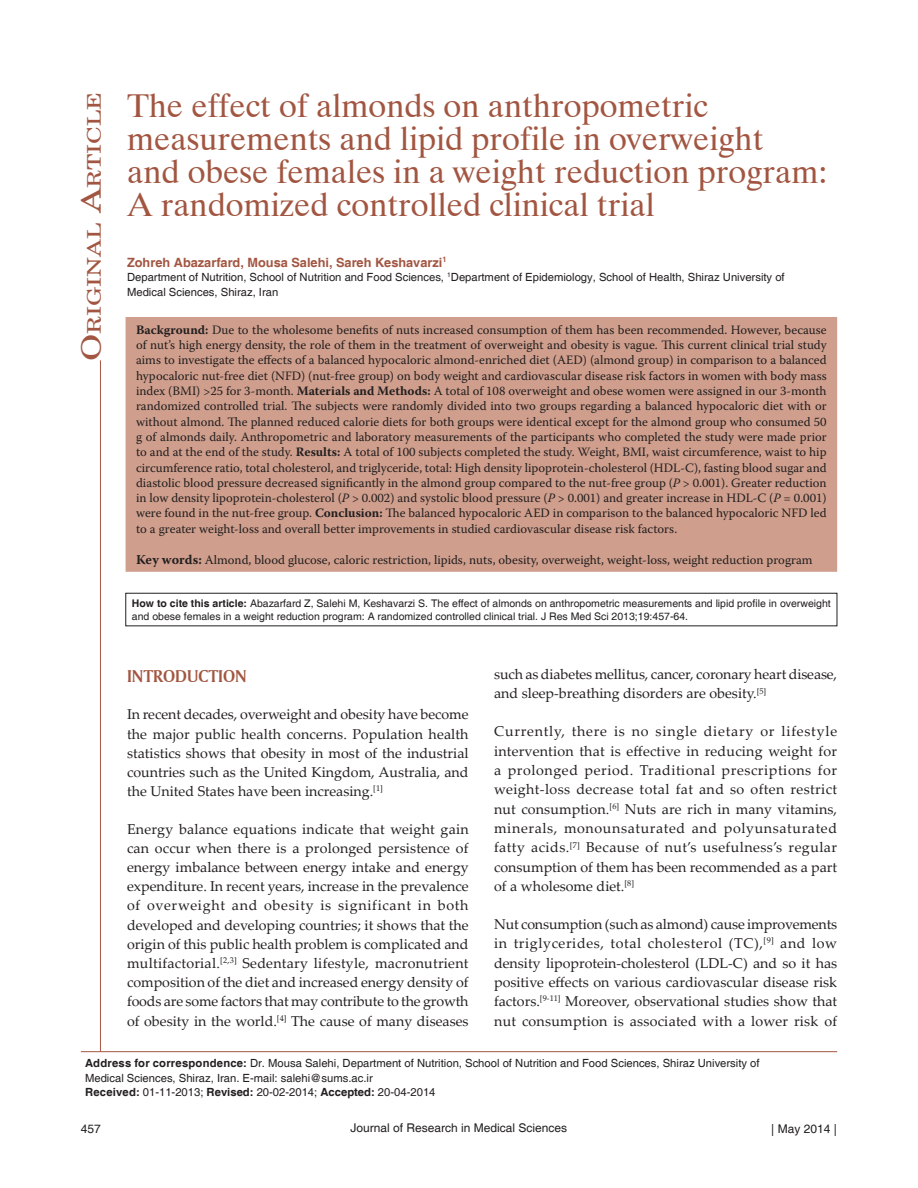
<style>
.page{position:relative;width:918px;height:1188px;background:#fff}
.page>*{position:absolute;margin:0;border:0;box-sizing:border-box;transform-origin:0 0}
.t1{font:33px/33px "Dutch 801 BT";color:#a25641}
.t2{font:18.9px "New Century Schlbk";color:#a25641;scale:1.3 1}
.t3{font:18px "Amerigo BT Bold A";color:#a25641}
.t4{font:14.25px/19.4px "Palatino Linotype";color:#231f20;text-align:justify}
.t5{font:12.75px/15.3px "Warnock Pro";color:#231f20;text-align:justify}
.t6{font:700 12.75px "Helvetica";color:#a25641}
.t7{font:12px "Helvetica";color:#231f20}
.t8{font:11.25px/14.5px "Helvetica";color:#231f20}
.t9{font:10.5px/12.6px "Helvetica";color:#231f20}
.s1{font-size:27px}
.s2{font-weight:700}
.s3{font-style:italic}
.s4{font-weight:700;font-size:13.5px}
</style>
<div class="page">
<div style="left:126px;top:318px;width:710px;height:253px;background:#cf9e8c"></div>
<div style="left:126px;top:317px;width:711px;height:255px;border:2px solid #cf9e8c"></div>
<hr style="left:81px;top:1051px;width:756px;height:1px;background:#a25641">
<hr style="left:100px;top:360px;width:1px;height:692px;background:#a25641">
<div style="left:126px;top:593px;width:711px;height:33px;border:1px solid #231f20"></div>
<h2 class="t2" style="left:82px;top:361px;width:209px;rotate:-90deg"><span class="s1">O</span>RIGINAL <span class="s1">A</span>RTICLE</h2>
<h1 class="t1" style="left:127px;top:89px;width:702px">The effect of almonds on anthropometric measurements and lipid profile in overweight<br>and obese females in a weight reduction program:<br>A randomized controlled clinical trial</h1>
<p class="t6" style="left:127px;top:255px;width:321px">Zohreh Abazarfard, Mousa Salehi, Sareh Keshavarzi<sup>1</sup></p>
<p class="t8" style="left:127px;top:270px;width:659px">Department of Nutrition, School of Nutrition and Food Sciences, <sup>1</sup>Department of Epidemiology, School of Health, Shiraz University of<br>Medical Sciences, Shiraz, Iran</p>
<p class="t5" style="left:136px;top:323px;width:692px"><span class="s2">Background:</span> Due to the wholesome benefits of nuts increased consumption of them has been recommended. However, because of nut’s high energy density, the role of them in the treatment of overweight and obesity is vague. This current clinical trial study aims to investigate the effects of a balanced hypocaloric almond-enriched diet (AED) (almond group) in comparison to a balanced hypocaloric nut-free diet (NFD) (nut-free group) on body weight and cardiovascular disease risk factors in women with body mass index (BMI) &gt;25 for 3-month. <span class="s2">Materials and Methods:</span> A total of 108 overweight and obese women were assigned in our 3-month randomized controlled trial. The subjects were randomly divided into two groups regarding a balanced hypocaloric diet with or without almond. The planned reduced calorie diets for both groups were identical except for the almond group who consumed 50 g of almonds daily. Anthropometric and laboratory measurements of the participants who completed the study were made prior to and at the end of the study. <span class="s2">Results:</span> A total of 100 subjects completed the study. Weight, BMI, waist circumference, waist to hip circumference ratio, total cholesterol, and triglyceride, total: High density lipoprotein-cholesterol (HDL-C), fasting blood sugar and diastolic blood pressure decreased significantly in the almond group compared to the nut-free group (<span class="s3">P</span> &gt; 0.001). Greater reduction in low density lipoprotein-cholesterol (<span class="s3">P</span> &gt; 0.002) and systolic blood pressure (<span class="s3">P</span> &gt; 0.001) and greater increase in HDL-C (<span class="s3">P</span> = 0.001) were found in the nut-free group. <span class="s2">Conclusion:</span> The balanced hypocaloric AED in comparison to the balanced hypocaloric NFD led to a greater weight-loss and overall better improvements in studied cardiovascular disease risk factors.</p>
<p class="t5" style="left:136px;top:554px;width:678px"><span class="s4">Key words:</span> Almond, blood glucose, caloric restriction, lipids, nuts, obesity, overweight, weight-loss, weight reduction program</p>
<p class="t9" style="left:132px;top:597px;width:700px"><span class="s2">How to cite this article:</span> Abazarfard Z, Salehi M, Keshavarzi S. The effect of almonds on anthropometric measurements and lipid profile in overweight and obese females in a weight reduction program: A randomized controlled clinical trial. J Res Med Sci 2013;19:457-64.</p>
<h3 class="t3" style="left:127px;top:665px;width:121px">INTRODUCTION</h3>
<p class="t4" style="left:127px;top:707px;width:343px">In recent decades, overweight and obesity have become the major public health concerns. Population health statistics shows that obesity in most of the industrial countries such as the United Kingdom, Australia, and the United States have been increasing.<sup>[1]</sup></p>
<p class="t4" style="left:127px;top:821px;width:343px">Energy balance equations indicate that weight gain can occur when there is a prolonged persistence of energy imbalance between energy intake and energy expenditure. In recent years, increase in the prevalence of overweight and obesity is significant in both developed and developing countries; it shows that the origin of this public health problem is complicated and multifactorial.<sup>[2,3]</sup> Sedentary lifestyle, macronutrient composition of the diet and increased energy density of foods are some factors that may contribute to the growth of obesity in the world.<sup>[4]</sup> The cause of many diseases</p>
<p class="t4" style="left:494px;top:666px;width:345px">such as diabetes mellitus, cancer, coronary heart disease, and sleep-breathing disorders are obesity.<sup>[5]</sup></p>
<p class="t4" style="left:494px;top:723px;width:345px">Currently, there is no single dietary or lifestyle intervention that is effective in reducing weight for a prolonged period. Traditional prescriptions for weight-loss decrease total fat and so often restrict nut consumption.<sup>[6]</sup> Nuts are rich in many vitamins, minerals, monounsaturated and polyunsaturated fatty acids.<sup>[7]</sup> Because of nut’s usefulness’s regular consumption of them has been recommended as a part of a wholesome diet.<sup>[8]</sup></p>
<p class="t4" style="left:494px;top:916px;width:345px">Nut consumption (such as almond) cause improvements in triglycerides, total cholesterol (TC),<sup>[9]</sup> and low density lipoprotein-cholesterol (LDL-C) and so it has positive effects on various cardiovascular disease risk factors.<sup>[9-11]</sup> Moreover, observational studies show that nut consumption is associated with a lower risk of</p>
<p class="t8" style="left:85px;top:1056px;width:676px"><span class="s2">Address for correspondence:</span> Dr. Mousa Salehi, Department of Nutrition, School of Nutrition and Food Sciences, Shiraz University of<br>Medical Sciences, Shiraz, Iran. E-mail: salehi@sums.ac.ir<br><span class="s2">Received:</span> 01-11-2013; <span class="s2">Revised:</span> 20-02-2014; <span class="s2">Accepted:</span> 20-04-2014</p>
<p class="t7" style="left:81px;top:1122px;width:22px">457</p>
<p class="t7" style="left:351px;top:1121px;width:218px">Journal of Research in Medical Sciences</p>
<p class="t7" style="left:771px;top:1122px;width:67px">| May 2014 |</p>
</div>
